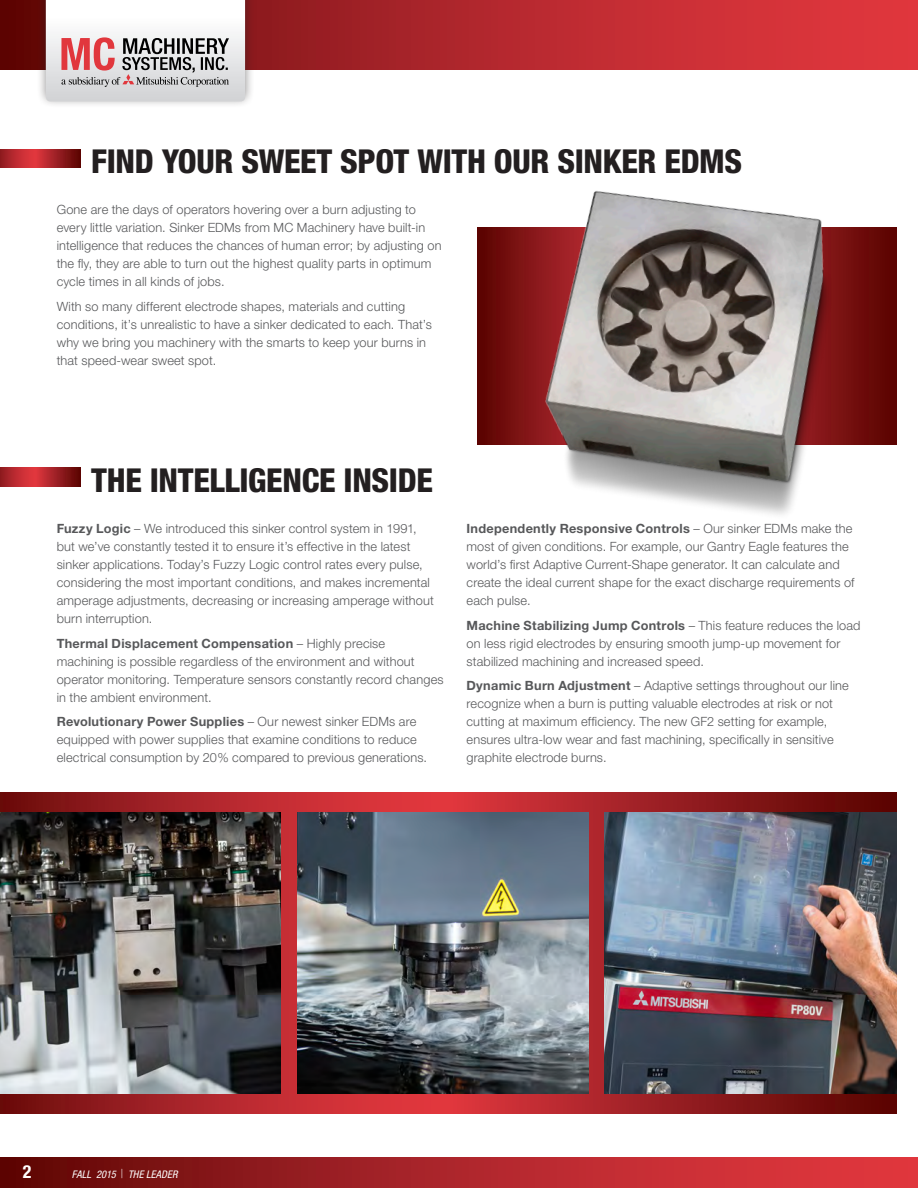
<style>
.page{position:relative;width:918px;height:1188px;background:#fff}
.page>*{position:absolute;margin:0;border:0;box-sizing:border-box;transform-origin:0 0}
.t1{font:800 condensed 33px "Helvetica Neue";letter-spacing:-.01em;color:#231f20}
.t2{font:700 condensed 18px "Helvetica Neue";color:#fff}
.BODY_COPY{font:300 12.75px/18px "Helvetica Neue";letter-spacing:.01em;color:#57585a}
.t3{font:italic condensed 10.5px "Helvetica Neue";letter-spacing:.01em;color:#fff}
.s1{font-weight:700}
.s2{font-weight:300;font-style:normal;font-size:12.6px}
</style>
<div class="page">
<svg style="left:0;top:792px;width:896px;height:321px;background:#a92327"></svg>
<svg style="left:478px;top:227px;width:418px;height:218px;background:#640705"></svg>
<svg style="left:0;top:149px;width:80px;height:19px;background:#aa2328"></svg>
<svg style="left:0;top:468px;width:80px;height:18px"></svg>
<img style="left:512px;top:191px;width:366px;height:324px">
<img style="left:0;top:812px;width:281px;height:282px">
<img style="left:605px;top:812px;width:291px;height:282px">
<img style="left:297px;top:812px;width:292px;height:282px">
<div style="left:0;top:1158px;width:918px;height:30px;background:linear-gradient(to right,#650a0a,#ec3c45)"></div>
<svg style="left:0;top:0;width:918px;height:69px;background:#b7282e"></svg>
<div style="left:36px;top:0;width:219px;height:108px;background:#231f20;opacity:.5"></div>
<svg style="left:46px;top:0;width:199px;height:101px"></svg>
<p class="t1" style="left:91px;top:141px;width:653px">FIND YOUR SWEET SPOT WITH OUR SINKER EDMS</p>
<p class="BODY_COPY" style="left:57px;top:201px;width:386px">Gone are the days of operators hovering over a burn adjusting to every little variation. Sinker EDMs from MC Machinery have built-in intelligence that reduces the chances of human error; by adjusting on the fly, they are able to turn out the highest quality parts in optimum cycle times in all kinds of jobs.</p>
<p class="BODY_COPY" style="left:57px;top:297px;width:377px">With so many different electrode shapes, materials and cutting conditions, it’s unrealistic to have a sinker dedicated to each. That’s why we bring you machinery with the smarts to keep your burns in that speed-wear sweet spot.</p>
<p class="t1" style="left:91px;top:459px;width:343px">THE INTELLIGENCE INSIDE</p>
<p class="BODY_COPY" style="left:57px;top:519px;width:379px"><span class="s1">Fuzzy Logic</span> – We introduced this sinker control system in 1991, but we’ve constantly tested it to ensure it’s effective in the latest sinker applications. Today’s Fuzzy Logic control rates every pulse, considering the most important conditions, and makes incremental amperage adjustments, decreasing or increasing amperage without burn interruption.</p>
<p class="BODY_COPY" style="left:57px;top:634px;width:389px"><span class="s1">Thermal Displacement Compensation</span> – Highly precise machining is possible regardless of the environment and without operator monitoring. Temperature sensors constantly record changes in the ambient environment.</p>
<p class="BODY_COPY" style="left:57px;top:713px;width:372px"><span class="s1">Revolutionary Power Supplies</span> – Our newest sinker EDMs are equipped with power supplies that examine conditions to reduce electrical consumption by 20% compared to previous generations.</p>
<p class="BODY_COPY" style="left:467px;top:519px;width:389px"><span class="s1">Independently Responsive Controls</span> – Our sinker EDMs make the most of given conditions. For example, our Gantry Eagle features the world’s first Adaptive Current-Shape generator. It can calculate and create the ideal current shape for the exact discharge requirements of each pulse.</p>
<p class="BODY_COPY" style="left:467px;top:616px;width:395px"><span class="s1">Machine Stabilizing Jump Controls</span> – This feature reduces the load on less rigid electrodes by ensuring smooth jump-up movement for stabilized machining and increased speed.</p>
<p class="BODY_COPY" style="left:467px;top:677px;width:384px"><span class="s1">Dynamic Burn Adjustment</span> – Adaptive settings throughout our line recognize when a burn is putting valuable electrodes at risk or not cutting at maximum efficiency. The new GF2 setting for example, ensures ultra-low wear and fast machining, specifically in sensitive graphite electrode burns.</p>
<p class="t2" style="left:23px;top:1160px;width:10px">2</p>
<p class="t3" style="left:72px;top:1168px;width:107px">FALL 2015 <span class="s2">|</span> THE LEADER</p>
</div>
